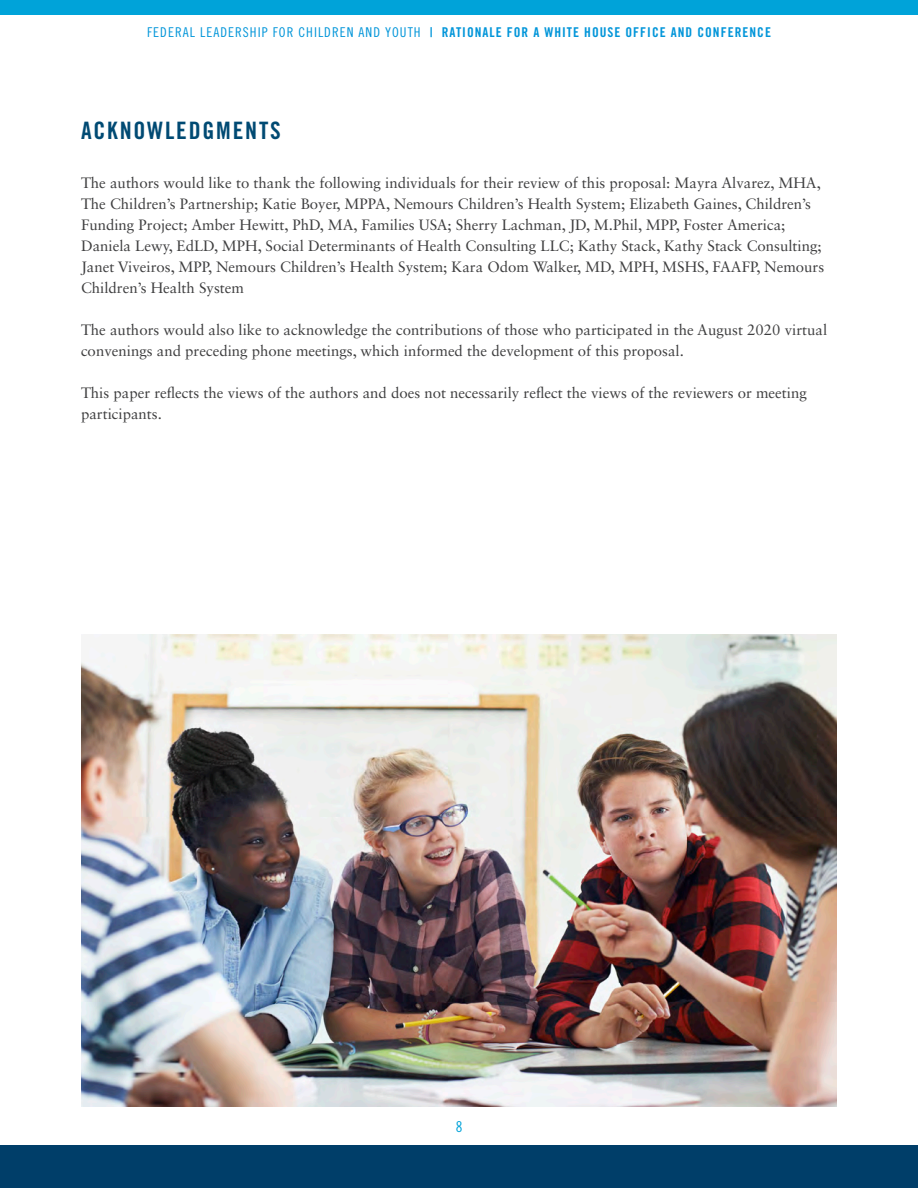
<style>
.page{position:relative;width:918px;height:1188px;background:#fff}
.page>*{position:absolute;margin:0;border:0;box-sizing:border-box;transform-origin:0 0}
.Headline_1{font:24px "Trade Gothic LT Std Bd Cn 20";letter-spacing:.075em;color:#004a73}
.Main_body_copy{font:15px/21px "Sabon LT Std";color:#3e3e3f}
.t1{font:15px "Trade Gothic LT Std Cn 18";color:#00a3d9}
.t2{font:13.5px "Trade Gothic LT Std Bd Cn 20";letter-spacing:.075em;color:#0095d9}
.s1{font-family:"Trade Gothic LT Std Cn 18"}
</style>
<div class="page">
<div style="left:0;top:0;width:918px;height:15px;background:#00a3d9"></div>
<div style="left:0;top:1145px;width:918px;height:43px;background:#003e69"></div>
<img style="left:81px;top:634px;width:756px;height:473px">
<p class="t2" style="left:147px;top:24px;width:625px"><span class="s1">FEDERAL LEADERSHIP FOR CHILDREN AND YOUTH</span> | RATIONALE FOR A WHITE HOUSE OFFICE AND CONFERENCE</p>
<p class="Headline_1" style="left:81px;top:116px;width:201px">ACKNOWLEDGMENTS</p>
<p class="Main_body_copy" style="left:81px;top:172px;width:745px">The authors would like to thank the following individuals for their review of this proposal: Mayra Alvarez, MHA, The Children’s Partnership; Katie Boyer, MPPA, Nemours Children’s Health System; Elizabeth Gaines, Children’s Funding Project; Amber Hewitt, PhD, MA, Families USA; Sherry Lachman, JD, M.Phil, MPP, Foster America; Daniela Lewy, EdLD, MPH, Social Determinants of Health Consulting LLC; Kathy Stack, Kathy Stack Consulting; Janet Viveiros, MPP, Nemours Children’s Health System; Kara Odom Walker, MD, MPH, MSHS, FAAFP, Nemours Children’s Health System</p>
<p class="Main_body_copy" style="left:81px;top:319px;width:748px">The authors would also like to acknowledge the contributions of those who participated in the August 2020 virtual convenings and preceding phone meetings, which informed the development of this proposal.</p>
<p class="Main_body_copy" style="left:81px;top:382px;width:727px">This paper reflects the views of the authors and does not necessarily reflect the views of the reviewers or meeting participants.</p>
<p class="t1" style="left:456px;top:1118px;width:8px">8</p>
</div>
